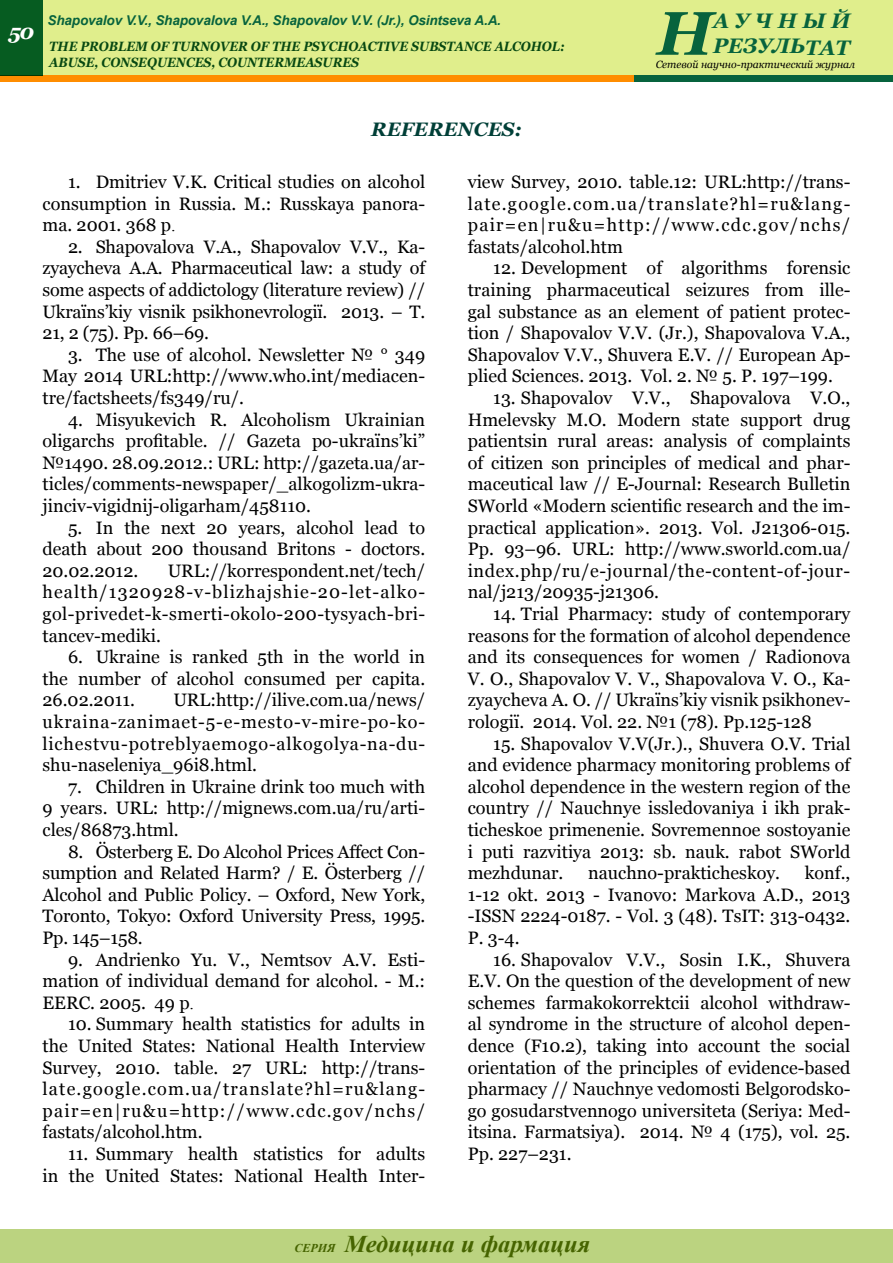
<style>
.page{position:relative;width:893px;height:1263px;background:#fff}
.page>*{position:absolute;margin:0;border:0;box-sizing:border-box;transform-origin:0 0}
.t1{font:italic 700 61.5px "Georgia";color:#07633d}
.t2{font:italic 700 24px "Times New Roman";color:#466400}
.t3{font:italic 700 21px/25.2px "Georgia";color:#07633d}
.t4{font:italic 700 21px "Georgia";color:#fff}
.t5{font:italic 700 19.5px "Georgia";color:#003f37}
.t6{font:18px/21.6px "Georgia";color:#000;text-align:justify}
.t7{font:italic 700 13.5px/16.2px "Georgia";color:#074812;scale:.9 1}
.t8{font:italic 700 13.5px "Arial";letter-spacing:-.01em;color:#07633d}
.t9{font:italic 10.5px "Georgia";color:#000}
.s1{font-family:"Times New Roman"}
.s2{font-size:12px}
</style>
<div class="page">
<div style="left:0;top:1229px;width:893px;height:34px;background:#bbd380"></div>
<div style="left:0;top:0;width:893px;height:81px;background:#e0ee8c"></div>
<div style="left:0;top:75px;width:655px;height:7px;background:#ff8d00"></div>
<div style="left:0;top:0;width:43px;height:75px;background:#065c21"></div>
<div style="left:634px;top:75px;width:259px;height:7px;background:#07633d"></div>
<p class="t4" style="left:8px;top:18px;width:27px">50</p>
<p class="t8" style="left:48px;top:12px;width:455px">Shapovalov V.V., Shapovalova V.A., Shapovalov V.V. (Jr.), Osintseva A.A.</p>
<p class="t7" style="left:49px;top:38px;width:574px">THE PROBLEM OF TURNOVER OF THE PSYCHOACTIVE SUBSTANCE ALCOHOL:<br>ABUSE, CONSEQUENCES, COUNTERMEASURES</p>
<p class="t5" style="left:371px;top:117px;width:31px">REFERENCES</p>
<p class="t5" style="left:514px;top:117px;width:9px">:</p>
<p class="t3" style="left:713px;top:8px;width:139px">АУЧНЫЙ<br>РЕЗУЛЬТАТ</p>
<h1 class="t1" style="left:657px;top:-6px;width:58px">Н</h1>
<p class="t9" style="left:655px;top:58px;width:201px">Сетевой научно-практический журнал</p>
<p class="t6" style="left:43px;top:171px;width:384px;text-indent:26px">1. Dmitriev V.K. Critical studies on alcohol consumption in Russia. M.: Russkaya panora&shy;ma. 2001. 368 р<span class="s1">.</span></p>
<p class="t6" style="left:43px;top:236px;width:384px;text-indent:26px">2. Shapovalova V.A., Shapovalov V.V., Ka&shy;zyaycheva A.A. Pharmaceutical law: a study of some aspects of addictology (literature review) // Ukraїns’kіy vіsnik psikhonevrologії. 2013. – T.<br>21, 2 (75). Рр. 66–69.</p>
<p class="t6" style="left:43px;top:344px;width:384px;text-indent:26px">3. The use of alcohol. Newsletter № ° 349<br>May 2014 URL:http://www.who.int/mediacen&shy;tre/factsheets/fs349/ru/.</p>
<p class="t6" style="left:43px;top:409px;width:384px;text-indent:26px">4. Misyukevich R. Alcoholism Ukrainian oligarchs profitable. // Gazeta po-ukraїns’ki” №1490. 28.09.2012.: URL: http://gazeta.ua/ar&shy;ticles/comments-newspaper/_alkogolizm-ukra&shy;jinciv-vigidnij-oligarham/458110.</p>
<p class="t6" style="left:43px;top:517px;width:384px;text-indent:26px">5. In the next 20 years, alcohol lead to death about 200 thousand Britons - doctors.<br>20.02.2012.</p>
<p class="t6" style="left:43px;top:560px;width:384px;text-indent:125px">URL://korrespondent.net/tech/ health/1320928-v-blizhajshie-20-let-alko&shy;gol-privedet-k-smerti-okolo-200-tysyach-bri&shy;tancev-mediki.</p>
<p class="t6" style="left:43px;top:647px;width:384px;text-indent:26px">6. Ukraine is ranked 5th in the world in the number of alcohol consumed per capita.<br>26.02.2011.</p>
<p class="t6" style="left:43px;top:690px;width:384px;text-indent:131px">URL:http://ilive.com.ua/news/ ukraina-zanimaet-5-e-mesto-v-mire-po-ko&shy;lichestvu-potreblyaemogo-alkogolya-na-du&shy;shu-naseleniya_96i8.html.</p>
<p class="t6" style="left:43px;top:776px;width:384px;text-indent:26px">7. Children in Ukraine drink too much with 9 years. URL: http://mignews.com.ua/ru/arti&shy;cles/86873.html.</p>
<p class="t6" style="left:43px;top:841px;width:384px;text-indent:26px">8. Österberg E. Do Alcohol Prices Affect Con&shy;sumption and Related Harm? / E. Österberg // Alcohol and Public Policy. – Oxford, New York, Toronto, Tokyo: Oxford University Press, 1995.<br>Рр. 145–158.</p>
<p class="t6" style="left:43px;top:949px;width:384px;text-indent:26px">9. Andrienko Yu. V., Nemtsov A.V. Esti&shy;mation of individual demand for alcohol. - M.:<br>EERC. 2005. 49 р<span class="s1">.</span></p>
<p class="t6" style="left:43px;top:1014px;width:384px;text-indent:26px">10. Summary health statistics for adults in the United States: National Health Interview Survey, 2010. table. 27 URL: http://trans&shy;late.google.com.ua/translate?hl=ru&amp;lang&shy;pair=en|ru&amp;u=http://www.cdc.gov/nchs/ fastats/alcohol.htm.</p>
<p class="t6" style="left:43px;top:1143px;width:384px;text-align:right">11. Summary health statistics for adults<br>in the United States: National Health Inter-</p>
<p class="t6" style="left:468px;top:171px;width:384px">view Survey, 2010. table.12: URL:http://trans&shy;late.google.com.ua/translate?hl=ru&amp;lang&shy;pair=en|ru&amp;u=http://www.cdc.gov/nchs/ fastats/alcohol.htm</p>
<p class="t6" style="left:468px;top:258px;width:384px;text-indent:26px">12. Development of algorithms forensic training pharmaceutical seizures from ille&shy;gal substance as an element of patient protec&shy;tion / Shapovalov V.V. (Jr.), Shapovalova V.A., Shapovalov V.V., Shuvera E.V. // European Ap&shy;plied Sciences. 2013. Vol. 2. № 5. P. 197–199.</p>
<p class="t6" style="left:468px;top:387px;width:384px;text-indent:26px">13. Shapovalov V.V., Shapovalova V.O., Hmelevsky M.O. Modern state support drug patientsin rural areas: analysis of complaints of citizen son principles of medical and phar&shy;maceutical law // E-Journal: Research Bulletin SWorld «Modern scientific research and the im&shy;practical application». 2013. Vol. J21306-015.<br>Рр. 93–96. URL: http://www.sworld.com.ua/ index.php/ru/e-journal/the-content-of-jour&shy;nal/j213/20935-j21306.</p>
<p class="t6" style="left:468px;top:603px;width:384px;text-indent:26px">14. Trial Pharmacy: study of contemporary reasons for the formation of alcohol dependence and its consequences for women / Radіonova V. O., Shapovalov V. V., Shapovalova V. O., Ka&shy;zyaycheva A. O. // Ukraїns’kiy vіsnik psikhonev&shy;rologії. 2014. Vol. 22. №1 (78). Рр.125-128</p>
<p class="t6" style="left:468px;top:733px;width:384px;text-indent:26px">15. Shapovalov V.V(Jr.)., Shuvera O.V. Trial and evidence pharmacy monitoring problems of alcohol dependence in the western region of the country // Nauchnye issledovaniya i ikh prak&shy;ticheskoe primenenie. Sovremennoe sostoyanie i puti razvitiya 2013: sb. nauk. rabot SWorld mezhdunar.</p>
<p class="t6" style="left:468px;top:863px;width:384px;text-indent:337px">konf., 1-12 okt. 2013 - Ivanovo: Markova A.D., 2013 -ISSN 2224-0187. - Vol. 3 (48). TsIT: 313-0432.<br>Р. 3-4.</p>
<p class="t6" style="left:468px;top:949px;width:384px;text-indent:26px">16. Shapovalov V.V., Sosin I.K., Shuvera E.V. On the question of the development of new schemes farmakokorrektcii alcohol withdraw&shy;al syndrome in the structure of alcohol depen&shy;dence (F10.2), taking into account the social orientation of the principles of evidence-based pharmacy // Nauchnye vedomosti Belgorodsko&shy;go gosudarstvennogo universiteta (Seriya: Med&shy;itsina. Farmatsiya). 2014. № 4 (175), vol. 25.<br>Pp. 227–231.</p>
<p class="t6" style="left:588px;top:863px;width:193px">nauchno-prakticheskoy.</p>
<h2 class="t2" style="left:294px;top:1227px;width:297px"><span class="s2">СЕРИЯ</span> Медицина и фармация</h2>
</div>
